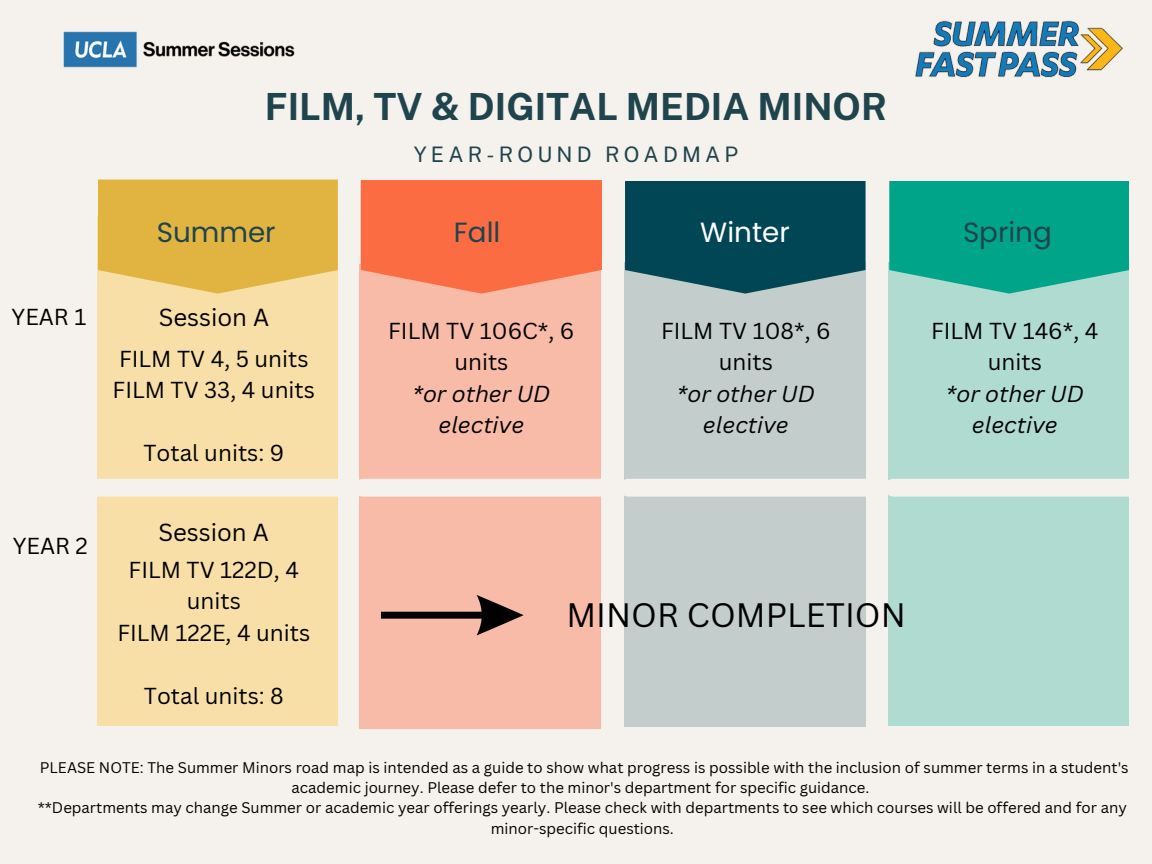
<style>
.page{position:relative;width:1152px;height:864px;background:#f5f1ec}
.page>*{position:absolute;margin:0;border:0;box-sizing:border-box;transform-origin:0 0}
.t1{font:700 37.35px "Public Sans";color:#1f444d}
.t2{font:33px "Canva Sans";color:#000}
.t3{font:27.75px "Poppins";color:#1f444d}
.t4{font:27.75px "Poppins";color:#fff}
.t5{font:24px "Canva Sans";color:#000}
.t6{font:22.5px/31.5px "Canva Sans";color:#000;text-align:center}
.t7{font:italic 22.5px/31.5px "Canva Sans";color:#000;text-align:center}
.t8{font:21.3px "Public Sans";letter-spacing:.195em;color:#1f444d}
.t9{font:15px/20.2px "Canva Sans";color:#000;text-align:center}
</style>
<div class="page">
<div style="left:624px;top:262px;width:242px;height:464px;background:#c2cdcc"></div>
<svg style="left:625px;top:181px;width:241px;height:113px;background:#155461"></svg>
<div style="left:889px;top:262px;width:240px;height:464px;background:#b0dbd0"></div>
<svg style="left:889px;top:181px;width:240px;height:113px;background:#14ab91"></svg>
<div style="left:97px;top:216px;width:241px;height:510px;background:#f7dfa7"></div>
<svg style="left:98px;top:180px;width:240px;height:114px;background:#e3b84b"></svg>
<div style="left:359px;top:265px;width:242px;height:464px;background:#f7bba8"></div>
<svg style="left:361px;top:180px;width:241px;height:114px;background:#fb744d"></svg>
<div style="left:89px;top:479px;width:268px;height:18px;background:#f5f1ec;border-radius:9px"></div>
<div style="left:354px;top:479px;width:268px;height:18px;background:#f5f1ec;border-radius:9px"></div>
<div style="left:619px;top:479px;width:268px;height:18px;background:#f5f1ec;border-radius:9px"></div>
<div style="left:885px;top:479px;width:267px;height:18px;background:#f5f1ec;border-radius:9px"></div>
<svg style="left:381px;top:595px;width:143px;height:40px"></svg>
<img style="left:63px;top:31px;width:232px;height:37px">
<img style="left:915px;top:20px;width:208px;height:58px">
<p class="t1" style="left:265px;top:84px;width:624px">FILM, TV &amp; DIGITAL MEDIA MINOR</p>
<p class="t8" style="left:414px;top:141px;width:326px">YEAR-ROUND ROADMAP</p>
<p class="t6" style="left:12px;top:300px;width:76px">YEAR 1</p>
<p class="t6" style="left:13px;top:529px;width:77px">YEAR 2</p>
<p class="t3" style="left:157px;top:212px;width:120px">Summer</p>
<p class="t3" style="left:454px;top:212px;width:48px">Fall</p>
<p class="t4" style="left:700px;top:212px;width:91px">Winter</p>
<p class="t3" style="left:963px;top:212px;width:90px">Spring</p>
<p class="t5" style="left:159px;top:300px;width:112px">Session A</p>
<p class="t6" style="left:119px;top:343px;width:191px">FILM TV 4, 5 units</p>
<p class="t6" style="left:113px;top:374px;width:204px">FILM TV 33, 4 units</p>
<p class="t6" style="left:143px;top:437px;width:142px">Total units: 9</p>
<p class="t5" style="left:158px;top:515px;width:112px">Session A</p>
<p class="t6" style="left:129px;top:553px;width:172px">FILM TV 122D, 4 units</p>
<p class="t6" style="left:117px;top:616px;width:194px">FILM 122E, 4 units</p>
<p class="t6" style="left:144px;top:679px;width:142px">Total units: 8</p>
<p class="t6" style="left:388px;top:314px;width:188px">FILM TV 106C*, 6 units</p>
<p class="t7" style="left:412px;top:377px;width:139px">*or other UD elective</p>
<p class="t6" style="left:661px;top:314px;width:171px">FILM TV 108*, 6 units</p>
<p class="t7" style="left:677px;top:377px;width:139px">*or other UD elective</p>
<p class="t6" style="left:931px;top:314px;width:169px">FILM TV 146*, 4 units</p>
<p class="t7" style="left:946px;top:377px;width:139px">*or other UD elective</p>
<p class="t2" style="left:566px;top:591px;width:341px">MINOR COMPLETION</p>
<p class="t9" style="left:40px;top:757px;width:1091px">PLEASE NOTE: The Summer Minors road map is intended as a guide to show what progress is possible with the inclusion of summer terms in a student's academic journey. Please defer to the minor's department for specific guidance.</p>
<p class="t9" style="left:38px;top:797px;width:1091px">**Departments may change Summer or academic year offerings yearly. Please check with departments to see which courses will be offered and for any minor-specific questions.</p>
</div>
